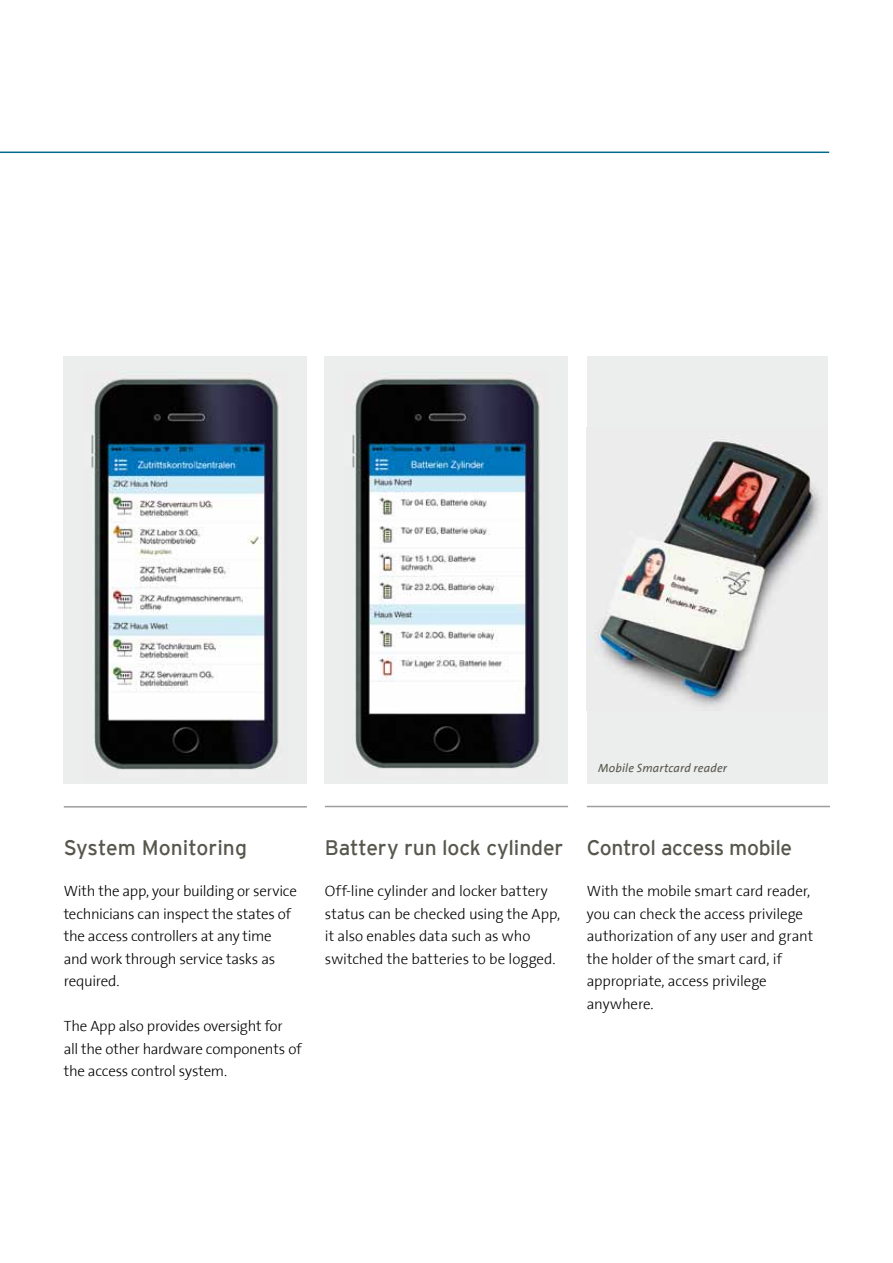
<style>
.page{position:relative;width:893px;height:1263px;background:#fff}
.page>*{position:absolute;margin:0;border:0;box-sizing:border-box;transform-origin:0 0}
.t1{font:21px "Interstate";letter-spacing:-.01em;color:#58574e}
.t2{font:300 15px/22.5px "The Sans";letter-spacing:-.01em;color:#000}
.t3{font:italic 12px "The Sans";letter-spacing:.01em;color:#58574e}
</style>
<div class="page">
<hr style="left:0;top:152px;width:829px;height:1px;background:#00698e">
<hr style="left:325px;top:806px;width:243px;height:1px;background:#9c9e9f">
<hr style="left:587px;top:806px;width:243px;height:1px;background:#9c9e9f">
<div style="left:587px;top:356px;width:241px;height:427px;background:#eceded"></div>
<img style="left:587px;top:438px;width:233px;height:269px">
<div style="left:325px;top:356px;width:243px;height:428px;background:#eceded"></div>
<img style="left:352px;top:378px;width:188px;height:391px">
<hr style="left:64px;top:806px;width:243px;height:1px;background:#9c9e9f">
<div style="left:64px;top:356px;width:243px;height:428px;background:#eceded"></div>
<img style="left:91px;top:378px;width:188px;height:392px">
<p class="t3" style="left:598px;top:762px;width:130px">Mobile Smartcard reader</p>
<h1 class="t1" style="left:64px;top:836px;width:185px">System Monitoring</h1>
<p class="t2" style="left:64px;top:881px;width:235px">With the app, your building or service technicians can inspect the states of the access controllers at any time and work through service tasks as required.</p>
<p class="t2" style="left:64px;top:1016px;width:239px">The App also provides oversight for<br>all the other hardware components of the access control system.</p>
<h1 class="t1" style="left:325px;top:835px;width:240px">Battery run lock cylinder</h1>
<p class="t2" style="left:325px;top:881px;width:237px">Off-line cylinder and locker battery status can be checked using the App, it also enables data such as who switched the batteries to be logged.</p>
<h1 class="t1" style="left:587px;top:835px;width:207px">Control access mobile</h1>
<p class="t2" style="left:587px;top:881px;width:228px">With the mobile smart card reader, you can check the access privilege authorization of any user and grant the holder of the smart card, if appropriate, access privilege anywhere.</p>
</div>
